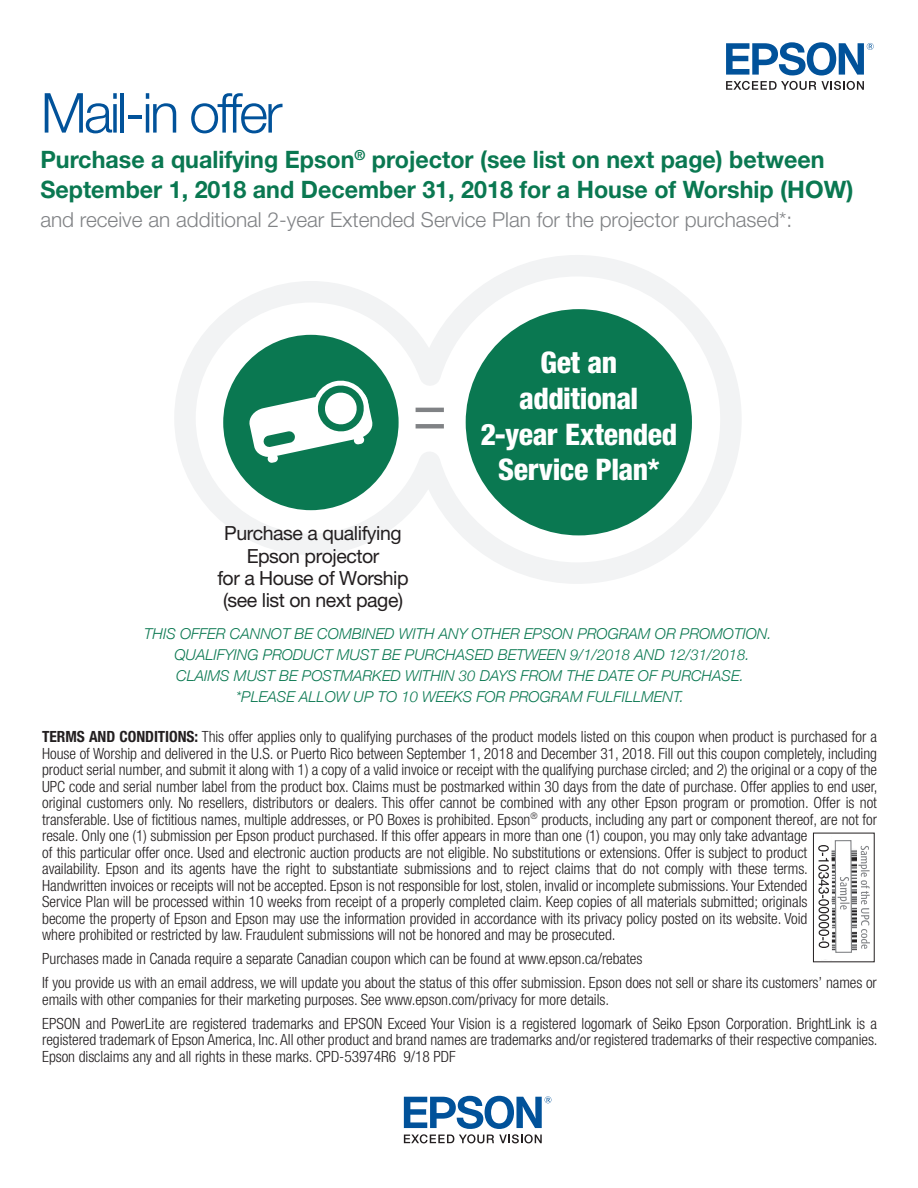
<style>
.page{position:relative;width:918px;height:1188px;background:#fff}
.page>*{position:absolute;margin:0;border:0;box-sizing:border-box;transform-origin:0 0}
.t1{font:300 55.2px "Helvetica Neue LT Std";letter-spacing:-.05em;color:#01529a}
.t2{font:800 condensed 29.7px/35.7px "Helvetica Neue LT Std";letter-spacing:-.015em;color:#fff;text-align:center}
.t3{font:700 24px/30px "Helvetica Neue LT Std";color:#0a7851}
.t4{font:300 20.7px "Helvetica Neue LT Std";color:#808285}
.t5{font:19.5px/22.4px "Helvetica Neue LT Std";letter-spacing:-.025em;color:#231f20;text-align:center}
.t6{font:300 condensed 15.45px/16.5px "Helvetica Neue LT Std";letter-spacing:-.005em;color:#231f20}
.t7{font:italic 300 15px/21px "Helvetica Neue";color:#0a7851;text-align:center}
.s1{font-weight:700}
</style>
<div class="page">
<svg style="left:726px;top:42px;width:148px;height:48px"></svg>
<svg style="left:404px;top:1096px;width:147px;height:47px"></svg>
<div style="left:813px;top:833px;width:62px;height:129px;border:1px solid #231f20"></div>
<img style="left:822px;top:850px;width:34px;height:111px">
<svg style="left:859px;top:846px;width:11px;height:103px"></svg>
<svg style="left:818px;top:840px;width:35px;height:120px"></svg>
<svg style="left:174px;top:255px;width:567px;height:329px"></svg>
<div style="left:223px;top:335px;width:176px;height:175px;background:#0a7851;border-radius:50%"></div>
<div style="left:466px;top:309px;width:226px;height:226px;background:#0a7851;border-radius:50%"></div>
<hr style="left:416px;top:424px;width:28px;height:4px;background:#808285">
<hr style="left:416px;top:408px;width:28px;height:4px;background:#808285">
<svg style="left:249px;top:380px;width:124px;height:83px"></svg>
<h1 class="t1" style="left:41px;top:79px;width:243px">Mail-in offer</h1>
<h3 class="t3" style="left:40px;top:144px;width:815px">Purchase a qualifying Epson<sup>®</sup> projector (see list on next page) between<br>September 1, 2018 and December 31, 2018 for a House of Worship (HOW)</h3>
<h3 class="t4" style="left:40px;top:207px;width:753px">and receive an additional 2-year Extended Service Plan for the projector purchased*:</h3>
<p class="t5" style="left:217px;top:522px;width:193px">Purchase a qualifying<br>Epson projector<br>for a House of Worship (see list on next page)</p>
<h2 class="t2" style="left:480px;top:344px;width:198px">Get an additional<br>2-year Extended<br>Service Plan*</h2>
<p class="t7" style="left:144px;top:622px;width:629px">THIS OFFER CANNOT BE COMBINED WITH ANY OTHER EPSON PROGRAM OR PROMOTION.<br>QUALIFYING PRODUCT MUST BE PURCHASED BETWEEN 9/1/2018 AND 12/31/2018.<br>CLAIMS MUST BE POSTMARKED WITHIN 30 DAYS FROM THE DATE OF PURCHASE. *PLEASE ALLOW UP TO 10 WEEKS FOR PROGRAM FULFILLMENT.</p>
<p class="t6" style="left:42px;top:728px;width:837px"><span class="s1">TERMS AND CONDITIONS:</span> This offer applies only to qualifying purchases of the product models listed on this coupon when product is purchased for a House of Worship and delivered in the U.S. or Puerto Rico between September 1, 2018 and December 31, 2018. Fill out this coupon completely, including product serial number, and submit it along with 1) a copy of a valid invoice or receipt with the qualifying purchase circled; and 2) the original or a copy of the UPC code and serial number label from the product box. Claims must be postmarked within 30 days from the date of purchase. Offer applies to end user, original customers only. No resellers, distributors or dealers. This offer cannot be combined with any other Epson program or promotion. Offer is not transferable. Use of fictitious names, multiple addresses, or PO Boxes is prohibited. Epson<sup>®</sup> products, including any part or component thereof, are not for resale. Only one (1) submission per Epson product purchased. If this offer appears in more than one (1) coupon, you may only take advantage<br>of this particular offer once. Used and electronic auction products are not eligible. No substitutions or extensions. Offer is subject to product<br>availability. Epson and its agents have the right to substantiate submissions and to reject claims that do not comply with these terms.<br>Handwritten invoices or receipts will not be accepted. Epson is not responsible for lost, stolen, invalid or incomplete submissions. Your Extended<br>Service Plan will be processed within 10 weeks from receipt of a properly completed claim. Keep copies of all materials submitted; originals<br>become the property of Epson and Epson may use the information provided in accordance with its privacy policy posted on its website. Void<br>where prohibited or restricted by law. Fraudulent submissions will not be honored and may be prosecuted.</p>
<p class="t6" style="left:42px;top:947px;width:836px;line-height:24px">Purchases made in Canada require a separate Canadian coupon which can be found at www.epson.ca/rebates<br>If you provide us with an email address, we will update you about the status of this offer submission. Epson does not sell or share its customers’ names or</p>
<p class="t6" style="left:42px;top:987px;width:836px;line-height:24px">emails with other companies for their marketing purposes. See www.epson.com/privacy for more details.<br>EPSON and PowerLite are registered trademarks and EPSON Exceed Your Vision is a registered logomark of Seiko Epson Corporation. BrightLink is a</p>
<p class="t6" style="left:42px;top:1031px;width:837px">registered trademark of Epson America, Inc. All other product and brand names are trademarks and/or registered trademarks of their respective companies.<br>Epson disclaims any and all rights in these marks. CPD-53974R6 9/18 PDF</p>
</div>
